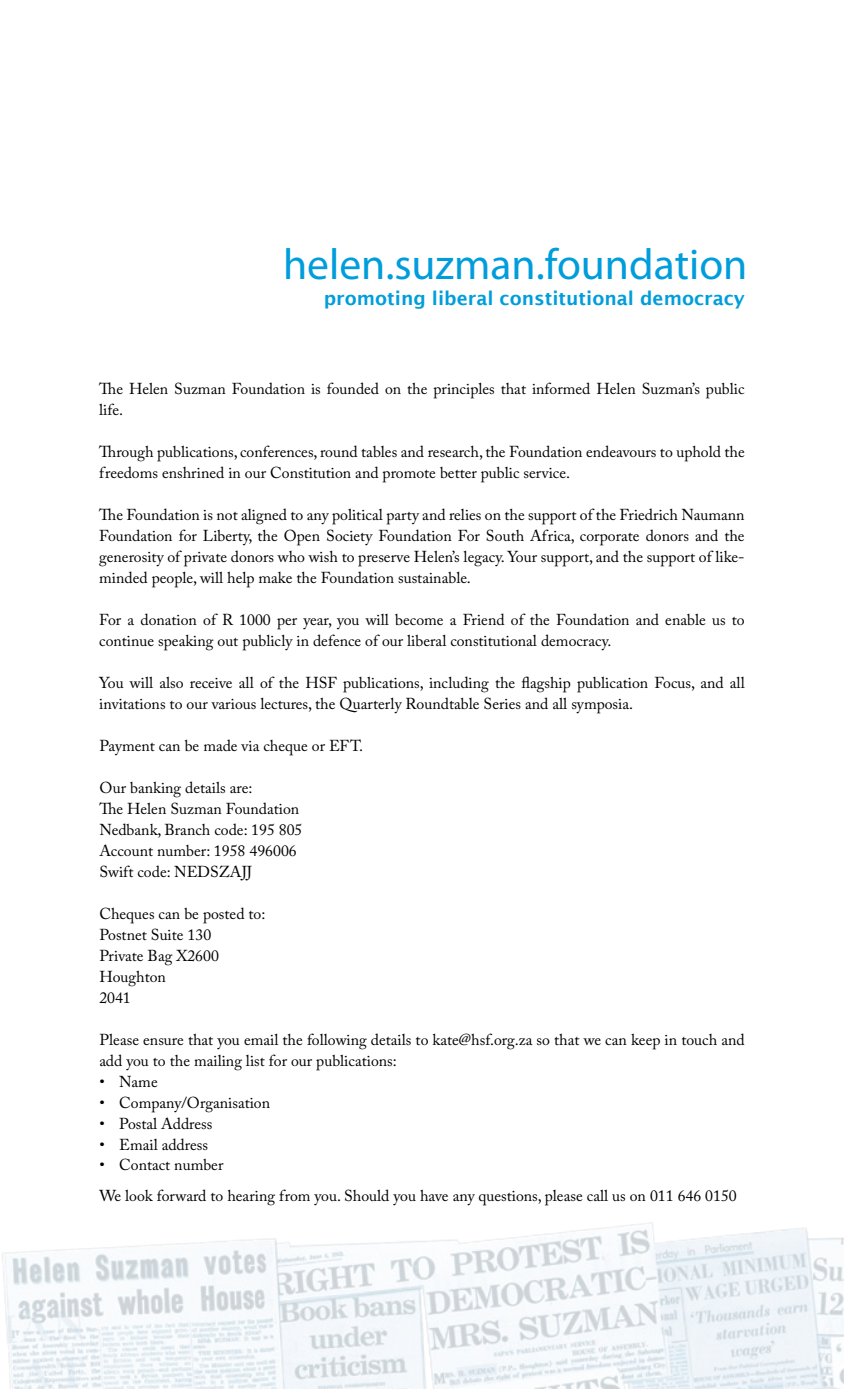
<style>
.page{position:relative;width:844px;height:1389px;background:#fff}
.page>*{position:absolute;margin:0;border:0;box-sizing:border-box;transform-origin:0 0}
.t1{font:43.57px "Myriad Pro";color:#009ddc}
.t2{font:600 18.9px "Lucida Sans";color:#009ddc}
.t3{font:15.75px/21px "Adobe Caslon Pro";color:#000}
</style>
<div class="page">
<img style="left:2px;top:1222px;width:841px;height:167px">
<h1 class="t1" style="left:283px;top:238px;width:466px">helen.suzman.foundation</h1>
<p class="t2" style="left:323px;top:287px;width:422px">promoting liberal constitutional democracy</p>
<p class="t3" style="left:99px;top:378px;width:646px">The Helen Suzman Foundation is founded on the principles that informed Helen Suzman’s public life.</p>
<p class="t3" style="left:99px;top:441px;width:646px">Through publications, conferences, round tables and research, the Foundation endeavours to uphold the freedoms enshrined in our Constitution and promote better public service.</p>
<p class="t3" style="left:99px;top:504px;width:646px;text-align:justify">The Foundation is not aligned to any political party and relies on the support of the Friedrich Naumann Foundation for Liberty, the Open Society Foundation For South Africa, corporate donors and the generosity of private donors who wish to preserve Helen’s legacy. Your support, and the support of like&shy;minded people, will help make the Foundation sustainable.</p>
<p class="t3" style="left:99px;top:609px;width:646px">For a donation of R 1000 per year, you will become a Friend of the Foundation and enable us to continue speaking out publicly in defence of our liberal constitutional democracy.</p>
<p class="t3" style="left:99px;top:672px;width:646px">You will also receive all of the HSF publications, including the flagship publication Focus, and all invitations to our various lectures, the Quarterly Roundtable Series and all symposia.</p>
<p class="t3" style="left:99px;top:735px;width:265px">Payment can be made via cheque or EFT.</p>
<p class="t3" style="left:99px;top:777px;width:205px">Our banking details are:<br>The Helen Suzman Foundation<br>Nedbank, Branch code: 195 805<br>Account number: 1958 496006<br>Swift code: NEDSZAJJ</p>
<p class="t3" style="left:99px;top:903px;width:167px">Cheques can be posted to:<br>Postnet Suite 130<br>Private Bag X2600<br>Houghton<br>2041</p>
<p class="t3" style="left:99px;top:1029px;width:646px">Please ensure that you email the following details to kate@hsf.org.za so that we can keep in touch and add you to the mailing list for our publications:</p>
<p class="t3" style="left:99px;top:1071px;width:60px">• Name</p>
<p class="t3" style="left:99px;top:1092px;width:172px">• Company/Organisation</p>
<p class="t3" style="left:99px;top:1113px;width:115px">• Postal Address</p>
<p class="t3" style="left:99px;top:1134px;width:110px">• Email address</p>
<p class="t3" style="left:99px;top:1150px;width:638px;line-height:31px">• Contact number<br>We look forward to hearing from you. Should you have any questions, please call us on 011 646 0150</p>
</div>
